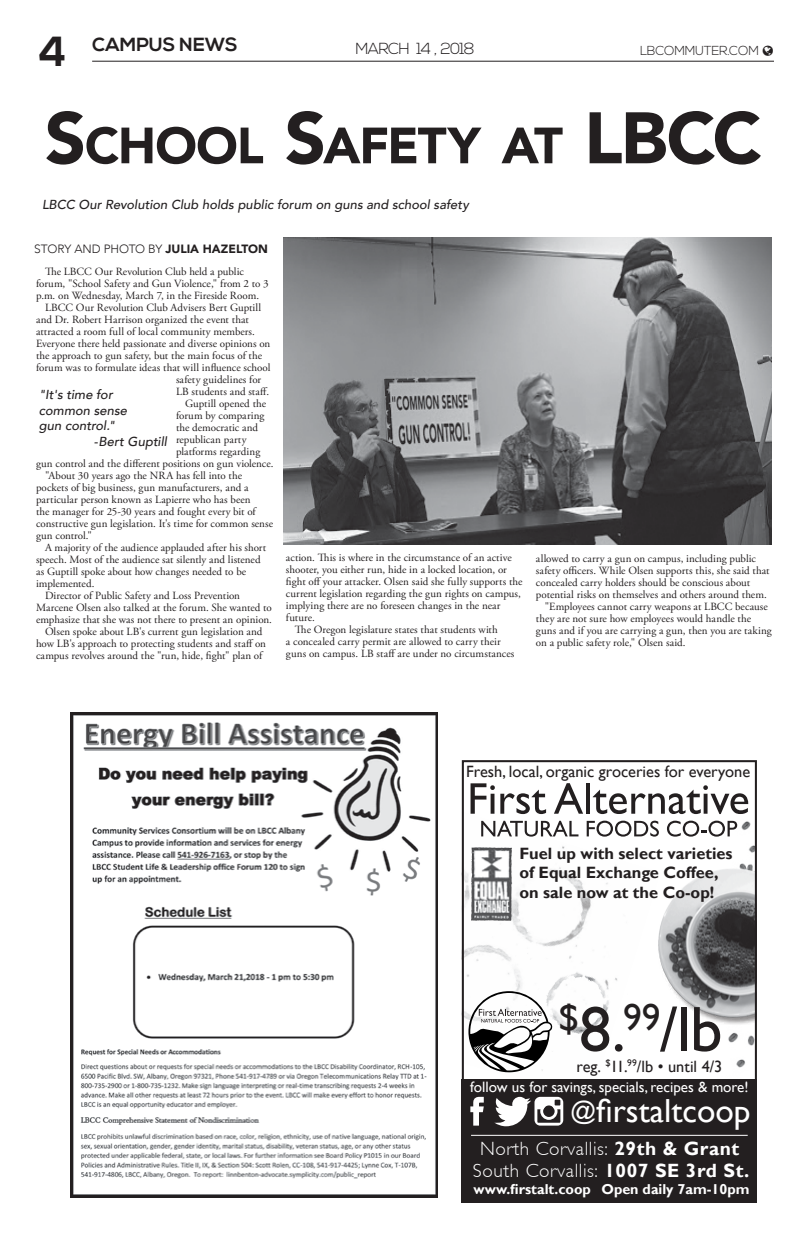
<style>
.page{position:relative;width:810px;height:1260px;background:#fff}
.page>*{position:absolute;margin:0;border:0;box-sizing:border-box;transform-origin:0 0}
.t1{font:64.4px "Gill Sans";color:#231f20}
.t2{font:900 50.4px "Avenir";letter-spacing:-.025em;color:#231f20}
.t3{font:700 42px "Nexa";color:#231f20}
.t4{font:33.3px "Gill Sans";color:#fff}
.t5{font:300 19.2px/21.8px "Gill Light S Si";letter-spacing:.03em;color:#fff;text-align:center}
.t6{font:700 19px "Nexa";letter-spacing:.005em;color:#231f20}
.t7{font:700 16.4px/19.7px "Gill Sans";color:#231f20}
.t8{font:16.4px "Gill Sans";color:#231f20}
.t9{font:300 16px "Nexa";letter-spacing:-.045em;color:#231f20}
.t10{font:15px "Gill Sans";color:#fff}
.t11{font:700 14.3px "Gill Sans";color:#fff}
.t12{font:italic 500 13px "Avenir";color:#231f20}
.t13{font:300 13px "Nexa";letter-spacing:-.02em;color:#231f20}
.t14{font:300 12px "Avenir";letter-spacing:-.01em;color:#231f20}
.t15{font:11px "Adobe Garamond Pro";letter-spacing:.005em;color:#231f20}
.s1{font-size:72px}
.s2{font-weight:900}
.s3{font-size:25.2px}
.s4{font-family:"Gill Sans";font-weight:700}
</style>
<div class="page">
<hr style="left:92px;top:61px;width:682px;height:1px;background:#231f20">
<img style="left:716px;top:801px;width:35px;height:29px">
<img style="left:736px;top:1059px;width:9px;height:9px">
<img style="left:465px;top:810px;width:192px;height:263px">
<img style="left:645px;top:839px;width:109px;height:207px">
<img style="left:515px;top:953px;width:92px;height:46px">
<div style="left:462px;top:1079px;width:295px;height:123px;background:#231f20"></div>
<div style="left:462px;top:760px;width:295px;height:442px;border:2px solid #231f20"></div>
<svg style="left:468px;top:991px;width:84px;height:81px"></svg>
<svg style="left:470px;top:1097px;width:14px;height:29px"></svg>
<svg style="left:494px;top:1097px;width:69px;height:29px"></svg>
<svg style="left:471px;top:783px;width:75px;height:31px"></svg>
<svg style="left:554px;top:783px;width:29px;height:31px"></svg>
<hr style="left:586px;top:783px;width:4px;height:31px;background:#231f20">
<svg style="left:593px;top:785px;width:155px;height:29px"></svg>
<svg style="left:481px;top:821px;width:98px;height:16px"></svg>
<svg style="left:587px;top:821px;width:72px;height:16px"></svg>
<svg style="left:667px;top:821px;width:70px;height:16px"></svg>
<img style="left:471px;top:847px;width:19px;height:74px">
<hr style="left:471px;top:1135px;width:277px;height:1px;background:#fff">
<img style="left:283px;top:238px;width:488px;height:306px">
<img style="left:71px;top:712px;width:366px;height:486px">
<h3 class="t3" style="left:38px;top:27px;width:30px">4</h3>
<h3 class="t9" style="left:355px;top:40px;width:121px">MARCH 14 , 2018</h3>
<p class="t13" style="left:640px;top:43px;width:120px">LBCOMMUTER.COM</p>
<h3 class="t6" style="left:92px;top:34px;width:147px">CAMPUS NEWS</h3>
<h2 class="t2" style="left:45px;top:103px;width:719px"><span class="s1">S</span>CH OOL <span class="s1">S</span>AFETY AT <span class="s1">LBCC</span></h2>
<p class="t12" style="left:42px;top:197px;width:428px">LBCC Our Revolution Club holds public forum on guns and school safety</p>
<p class="t14" style="left:34px;top:242px;width:235px">STORY AND PHOTO BY <span class="s2">JULIA HAZELTON</span></p>
<p class="t15" style="left:45px;top:265px;width:200px">The LBCC Our Revolution Club held a public</p>
<p class="t15" style="left:36px;top:277px;width:234px">forum, "School Safety and Gun Violence," from 2 to 3</p>
<p class="t15" style="left:36px;top:289px;width:225px">p.m. on Wednesday, March 7, in the Fireside Room.</p>
<p class="t15" style="left:45px;top:301px;width:218px">LBCC Our Revolution Club Advisers Bert Guptill</p>
<p class="t15" style="left:36px;top:313px;width:214px">and Dr. Robert Harrison organized the event that</p>
<p class="t15" style="left:36px;top:325px;width:220px">attracted a room full of local community members.</p>
<p class="t15" style="left:36px;top:337px;width:236px">Everyone there held passionate and diverse opinions on</p>
<p class="t15" style="left:36px;top:349px;width:228px">the approach to gun safety, but the main focus of the</p>
<p class="t15" style="left:36px;top:361px;width:236px">forum was to formulate ideas that will influence school</p>
<p class="t15" style="left:176px;top:373px;width:87px">safety guidelines for</p>
<p class="t15" style="left:176px;top:385px;width:95px">LB students and staff.</p>
<p class="t15" style="left:185px;top:397px;width:83px">Guptill opened the</p>
<p class="t15" style="left:176px;top:409px;width:90px">forum by comparing</p>
<p class="t15" style="left:176px;top:421px;width:84px">the democratic and</p>
<p class="t15" style="left:176px;top:433px;width:72px">republican party</p>
<p class="t15" style="left:176px;top:445px;width:86px">platforms regarding</p>
<p class="t15" style="left:36px;top:457px;width:239px">gun control and the different positions on gun violence.</p>
<p class="t15" style="left:45px;top:469px;width:199px">"About 30 years ago the NRA has fell into the</p>
<p class="t15" style="left:36px;top:481px;width:214px">pockets of big business, gun manufacturers, and a</p>
<p class="t15" style="left:36px;top:493px;width:216px">particular person known as Lapierre who has been</p>
<p class="t15" style="left:36px;top:505px;width:221px">the manager for 25-30 years and fought every bit of</p>
<p class="t15" style="left:36px;top:517px;width:239px">constructive gun legislation. It's time for common sense</p>
<p class="t15" style="left:36px;top:529px;width:58px">gun control."</p>
<p class="t15" style="left:45px;top:541px;width:223px">A majority of the audience applauded after his short</p>
<p class="t15" style="left:36px;top:553px;width:226px">speech. Most of the audience sat silently and listened</p>
<p class="t15" style="left:36px;top:565px;width:212px">as Guptill spoke about how changes needed to be</p>
<p class="t15" style="left:36px;top:577px;width:60px">implemented.</p>
<p class="t15" style="left:45px;top:589px;width:197px">Director of Public Safety and Loss Prevention</p>
<p class="t15" style="left:36px;top:601px;width:237px">Marcene Olsen also talked at the forum. She wanted to</p>
<p class="t15" style="left:36px;top:613px;width:238px">emphasize that she was not there to present an opinion.</p>
<p class="t15" style="left:45px;top:625px;width:219px">Olsen spoke about LB's current gun legislation and</p>
<p class="t15" style="left:36px;top:637px;width:232px">how LB's approach to protecting students and staff on</p>
<p class="t15" style="left:36px;top:649px;width:228px">campus revolves around the "run, hide, fight" plan of</p>
<p class="t12" style="left:39px;top:387px;width:76px">"It's time for</p>
<p class="t12" style="left:39px;top:402px;width:90px">common sense</p>
<p class="t12" style="left:39px;top:418px;width:78px">gun control."</p>
<p class="t12" style="left:94px;top:433px;width:75px">-Bert Guptill</p>
<p class="t15" style="left:286px;top:551px;width:227px">action. This is where in the circumstance of an active</p>
<p class="t15" style="left:286px;top:563px;width:222px">shooter, you either run, hide in a locked location, or</p>
<p class="t15" style="left:286px;top:575px;width:238px">fight off your attacker. Olsen said she fully supports the</p>
<p class="t15" style="left:286px;top:587px;width:236px">current legislation regarding the gun rights on campus,</p>
<p class="t15" style="left:286px;top:599px;width:216px">implying there are no foreseen changes in the near</p>
<p class="t15" style="left:286px;top:611px;width:31px">future.</p>
<p class="t15" style="left:295px;top:623px;width:204px">The Oregon legislature states that students with</p>
<p class="t15" style="left:286px;top:635px;width:216px">a concealed carry permit are allowed to carry their</p>
<p class="t15" style="left:286px;top:647px;width:230px">guns on campus. LB staff are under no circumstances</p>
<p class="t15" style="left:536px;top:552px;width:221px">allowed to carry a gun on campus, including public</p>
<p class="t15" style="left:536px;top:564px;width:235px">safety officers. While Olsen supports this, she said that</p>
<p class="t15" style="left:536px;top:576px;width:216px">concealed carry holders should be conscious about</p>
<p class="t15" style="left:536px;top:588px;width:232px">potential risks on themselves and others around them.</p>
<p class="t15" style="left:545px;top:600px;width:224px">"Employees cannot carry weapons at LBCC because</p>
<p class="t15" style="left:536px;top:612px;width:217px">they are not sure how employees would handle the</p>
<p class="t15" style="left:536px;top:624px;width:237px">guns and if you are carrying a gun, then you are taking</p>
<p class="t15" style="left:536px;top:636px;width:151px">on a public safety role," Olsen said.</p>
<h3 class="t8" style="left:466px;top:762px;width:285px">Fresh, local, organic groceries for everyone</h3>
<h3 class="t7" style="left:519px;top:844px;width:215px">Fuel up with select varieties of Equal Exchange Coffee, on sale now at the Co-op!</h3>
<h1 class="t1" style="left:558px;top:992px;width:166px"><sup>$</sup>8.<sup>99</sup>/lb</h1>
<h3 class="t8" style="left:576px;top:1057px;width:148px">reg. <sup>$</sup>11.<sup>99</sup>/lb • until 4/3</h3>
<h3 class="t10" style="left:470px;top:1078px;width:280px">follow us for savings, specials, recipes &amp; more!</h3>
<h3 class="t4" style="left:571px;top:1091px;width:182px"><span class="s3">@</span>firstaltcoop</h3>
<h3 class="t5" style="left:473px;top:1137px;width:278px">North Corvallis: <span class="s4">29th &amp; Grant<br></span>South Corvallis: <span class="s4">1007 SE 3rd St.</span></h3>
<h3 class="t11" style="left:474px;top:1181px;width:277px">www.firstalt.coop Open daily 7am-10pm</h3>
</div>
